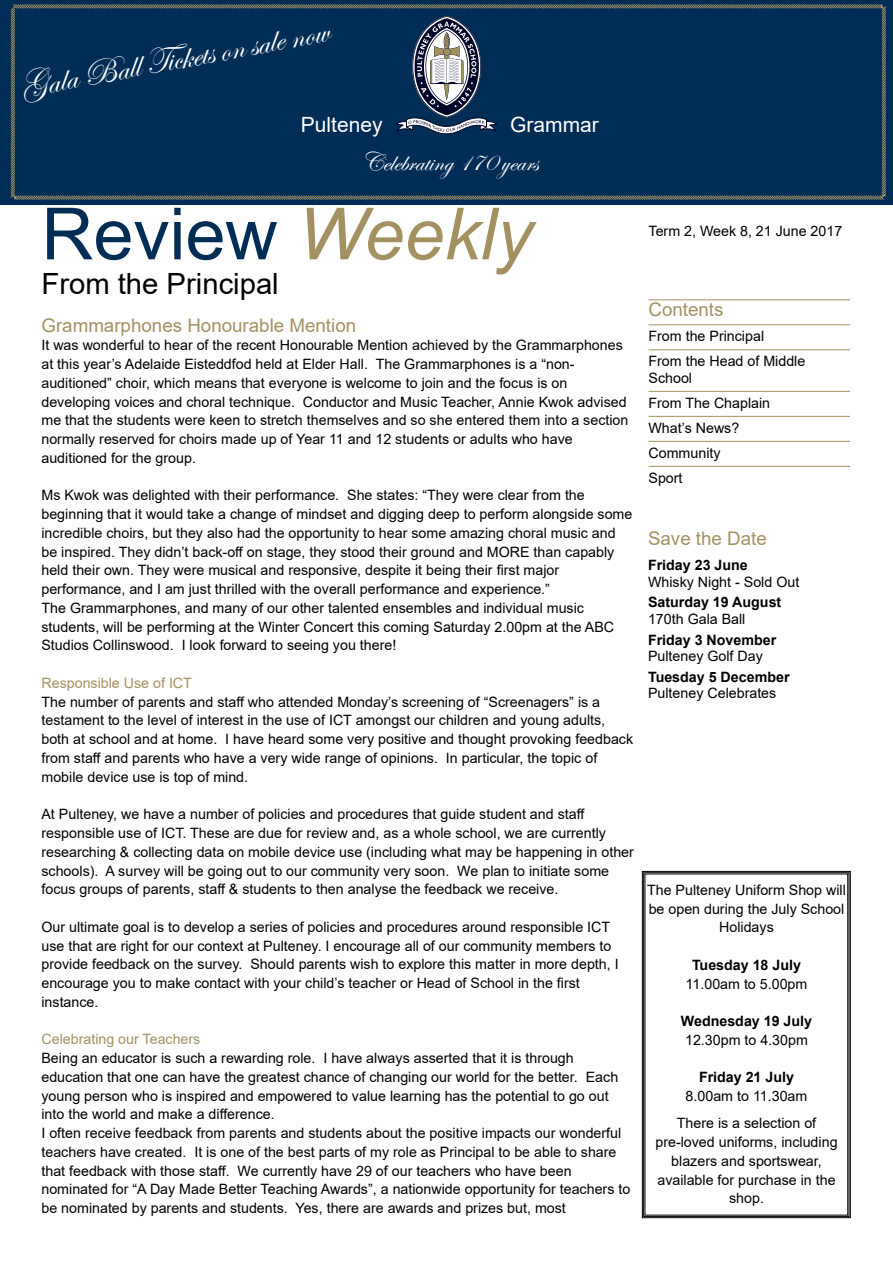
<style>
.page{position:relative;width:893px;height:1263px;background:#fff}
.page>*{position:absolute;margin:0;border:0;box-sizing:border-box;transform-origin:0 0}
.t1{font:72px "Arial";color:#002d56}
.t2{font:36px "Edwardian Script ITC";color:#fff}
.t3{font:29.25px "Arial";color:#000}
.t4{font:27px "Edwardian Script ITC";color:#fff}
.t5{font:21px "Arial";color:#fff}
.t6{font:18.75px "Arial";color:#a39161}
.t7{font:14.25px/18.8px "Arial";color:#000}
.t8{font:700 14.25px "Arial";color:#000}
.t9{font:14.25px "Arial";color:#a39161}
.s1{font-style:italic;color:#a39161}
</style>
<div class="page">
<svg style="left:642px;top:871px;width:209px;height:347px"></svg>
<div style="left:643px;top:872px;width:206px;height:345px;border:1px solid #000"></div>
<hr style="left:648px;top:300px;width:202px;height:1px;background:#a39161">
<hr style="left:648px;top:325px;width:202px;height:1px;background:#a39161">
<hr style="left:648px;top:350px;width:202px;height:1px;background:#a39161">
<hr style="left:648px;top:391px;width:202px;height:1px;background:#a39161">
<hr style="left:648px;top:416px;width:202px;height:1px;background:#a39161">
<hr style="left:648px;top:441px;width:202px;height:1px;background:#a39161">
<hr style="left:648px;top:466px;width:202px;height:1px;background:#a39161">
<div style="left:0;top:0;width:893px;height:205px;background:#002d56"></div>
<svg style="left:10px;top:4px;width:876px;height:196px"></svg>
<svg style="left:396px;top:16px;width:101px;height:118px"></svg>
<h2 class="t2" style="left:17px;top:69px;width:315px;rotate:-11deg">Gala Ball Tickets on sale now</h2>
<h3 class="t5" style="left:301px;top:110px;width:83px">Pulteney</h3>
<h3 class="t5" style="left:510px;top:110px;width:90px">Grammar</h3>
<h3 class="t4" style="left:361px;top:147px;width:178px">Celebrating 170 years</h3>
<h1 class="t1" style="left:41px;top:184px;width:492px">Review <span class="s1">Weekly</span></h1>
<h3 class="t3" style="left:41px;top:263px;width:239px">From the Principal</h3>
<h3 class="t6" style="left:41px;top:312px;width:316px">Grammarphones Honourable Mention</h3>
<p class="t7" style="left:41px;top:336px;width:588px">It was wonderful to hear of the recent Honourable Mention achieved by the Grammarphones at this year’s Adelaide Eisteddfod held at Elder Hall. The Grammarphones is a “non&shy;auditioned” choir, which means that everyone is welcome to join and the focus is on developing voices and choral technique. Conductor and Music Teacher, Annie Kwok advised me that the students were keen to stretch themselves and so she entered them into a section normally reserved for choirs made up of Year 11 and 12 students or adults who have auditioned for the group.</p>
<p class="t7" style="left:41px;top:486px;width:592px">Ms Kwok was delighted with their performance. She states: “They were clear from the beginning that it would take a change of mindset and digging deep to perform alongside some incredible choirs, but they also had the opportunity to hear some amazing choral music and be inspired. They didn’t back-off on stage, they stood their ground and MORE than capably held their own. They were musical and responsive, despite it being their first major performance, and I am just thrilled with the overall performance and experience.”<br>The Grammarphones, and many of our other talented ensembles and individual music students, will be performing at the Winter Concert this coming Saturday 2.00pm at the ABC Studios Collinswood. I look forward to seeing you there!</p>
<p class="t9" style="left:41px;top:673px;width:152px">Responsible Use of ICT</p>
<p class="t7" style="left:41px;top:692px;width:593px">The number of parents and staff who attended Monday’s screening of “Screenagers” is a testament to the level of interest in the use of ICT amongst our children and young adults, both at school and at home. I have heard some very positive and thought provoking feedback from staff and parents who have a very wide range of opinions. In particular, the topic of mobile device use is top of mind.</p>
<p class="t7" style="left:41px;top:805px;width:594px">At Pulteney, we have a number of policies and procedures that guide student and staff responsible use of ICT. These are due for review and, as a whole school, we are currently researching &amp; collecting data on mobile device use (including what may be happening in other schools). A survey will be going out to our community very soon. We plan to initiate some focus groups of parents, staff &amp; students to then analyse the feedback we receive.</p>
<p class="t7" style="left:41px;top:917px;width:579px">Our ultimate goal is to develop a series of policies and procedures around responsible ICT use that are right for our context at Pulteney. I encourage all of our community members to provide feedback on the survey. Should parents wish to explore this matter in more depth, I encourage you to make contact with your child’s teacher or Head of School in the first instance.</p>
<p class="t9" style="left:41px;top:1029px;width:160px">Celebrating our Teachers</p>
<p class="t7" style="left:41px;top:1048px;width:590px">Being an educator is such a rewarding role. I have always asserted that it is through education that one can have the greatest chance of changing our world for the better. Each young person who is inspired and empowered to value learning has the potential to go out into the world and make a difference.<br>I often receive feedback from parents and students about the positive impacts our wonderful teachers have created. It is one of the best parts of my role as Principal to be able to share that feedback with those staff. We currently have 29 of our teachers who have been nominated for “A Day Made Better Teaching Awards”, a nationwide opportunity for teachers to be nominated by parents and students. Yes, there are awards and prizes but, most</p>
<p class="t7" style="left:648px;top:222px;width:195px">Term 2, Week 8, 21 June 2017</p>
<h3 class="t6" style="left:648px;top:297px;width:77px">Contents</h3>
<p class="t7" style="left:648px;top:323px;width:158px;line-height:25px">From the Principal<br>From the Head of Middle</p>
<p class="t7" style="left:648px;top:365px;width:123px;line-height:25px">School<br>From The Chaplain<br>What’s News?<br>Community<br>Sport</p>
<h3 class="t6" style="left:648px;top:526px;width:120px">Save the Date</h3>
<p class="t8" style="left:648px;top:555px;width:101px">Friday 23 June</p>
<p class="t7" style="left:648px;top:572px;width:153px">Whisky Night - Sold Out</p>
<p class="t8" style="left:648px;top:592px;width:135px">Saturday 19 August</p>
<p class="t7" style="left:648px;top:609px;width:99px">170th Gala Ball</p>
<p class="t8" style="left:648px;top:630px;width:130px">Friday 3 November</p>
<p class="t7" style="left:648px;top:647px;width:116px">Pulteney Golf Day</p>
<p class="t8" style="left:648px;top:667px;width:143px">Tuesday 5 December</p>
<p class="t7" style="left:648px;top:684px;width:130px">Pulteney Celebrates</p>
<p class="t7" style="left:647px;top:880px;width:200px;text-align:center">The Pulteney Uniform Shop will be open during the July School<br>Holidays</p>
<p class="t8" style="left:692px;top:955px;width:111px">Tuesday 18 July</p>
<p class="t7" style="left:686px;top:974px;width:123px">11.00am to 5.00pm</p>
<p class="t8" style="left:681px;top:1011px;width:133px">Wednesday 19 July</p>
<p class="t7" style="left:685px;top:1030px;width:124px">12.30pm to 4.30pm</p>
<p class="t8" style="left:699px;top:1067px;width:97px">Friday 21 July</p>
<p class="t7" style="left:677px;top:1082px;width:141px;line-height:27.3px;text-align:center">8.00am to 11.30am<br>There is a selection of</p>
<p class="t7" style="left:655px;top:1133px;width:184px;text-align:center">pre-loved uniforms, including blazers and sportswear, available for purchase in the shop.</p>
</div>
